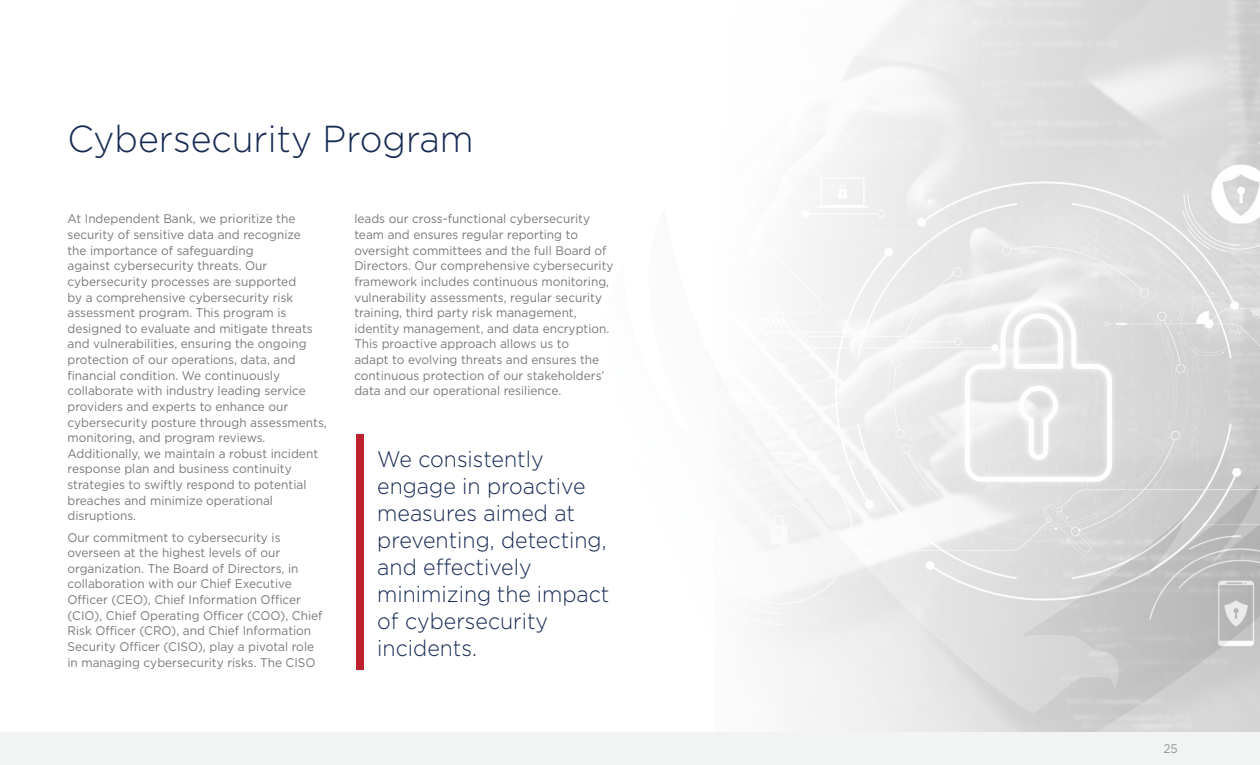
<style>
.page{position:relative;width:1260px;height:765px;background:#fff}
.page>*{position:absolute;margin:0;border:0;box-sizing:border-box;transform-origin:0 0}
.t1{font:300 37.5px "Gotham";color:#172a54;scale:.95 1}
.t2{font:300 22.5px/27px "Gotham";color:#172a54;scale:.95 1}
.t3{font:12.5px/15.6px "Gotham";color:#77787b;scale:.95 1}
.t4{font:12.5px "Gotham";color:#939598;scale:.95 1}
</style>
<div class="page">
<svg style="left:570px;top:207px;width:690px;height:526px"></svg>
<div style="left:0;top:733px;width:1260px;height:32px;background:#f2f3f3"></div>
<div style="left:356px;top:435px;width:8px;height:235px;background:#bc202d"></div>
<h1 class="t1" style="left:68px;top:115px;width:429px">Cybersecurity Program</h1>
<p class="t3" style="left:68px;top:211px;width:274px">At Independent Bank, we prioritize the security of sensitive data and recognize<br>the importance of safeguarding<br>against cybersecurity threats. Our cybersecurity processes are supported<br>by a comprehensive cybersecurity risk assessment program. This program is designed to evaluate and mitigate threats and vulnerabilities, ensuring the ongoing protection of our operations, data, and financial condition. We continuously collaborate with industry leading service providers and experts to enhance our cybersecurity posture through assessments, monitoring, and program reviews.<br>Additionally, we maintain a robust incident response plan and business continuity strategies to swiftly respond to potential breaches and minimize operational disruptions.</p>
<p class="t3" style="left:68px;top:529px;width:270px">Our commitment to cybersecurity is overseen at the highest levels of our organization. The Board of Directors, in collaboration with our Chief Executive Officer (CEO), Chief Information Officer (CIO), Chief Operating Officer (COO), Chief Risk Officer (CRO), and Chief Information Security Officer (CISO), play a pivotal role in managing cybersecurity risks. The CISO</p>
<p class="t3" style="left:354px;top:211px;width:274px">leads our cross-functional cybersecurity team and ensures regular reporting to oversight committees and the full Board of Directors. Our comprehensive cybersecurity framework includes continuous monitoring, vulnerability assessments, regular security training, third party risk management, identity management, and data encryption.<br>This proactive approach allows us to<br>adapt to evolving threats and ensures the continuous protection of our stakeholders’ data and our operational resilience.</p>
<h2 class="t2" style="left:377px;top:445px;width:246px">We consistently engage in proactive measures aimed at preventing, detecting, and effectively minimizing the impact of cybersecurity incidents.</h2>
<p class="t4" style="left:1163px;top:741px;width:17px">25</p>
</div>
